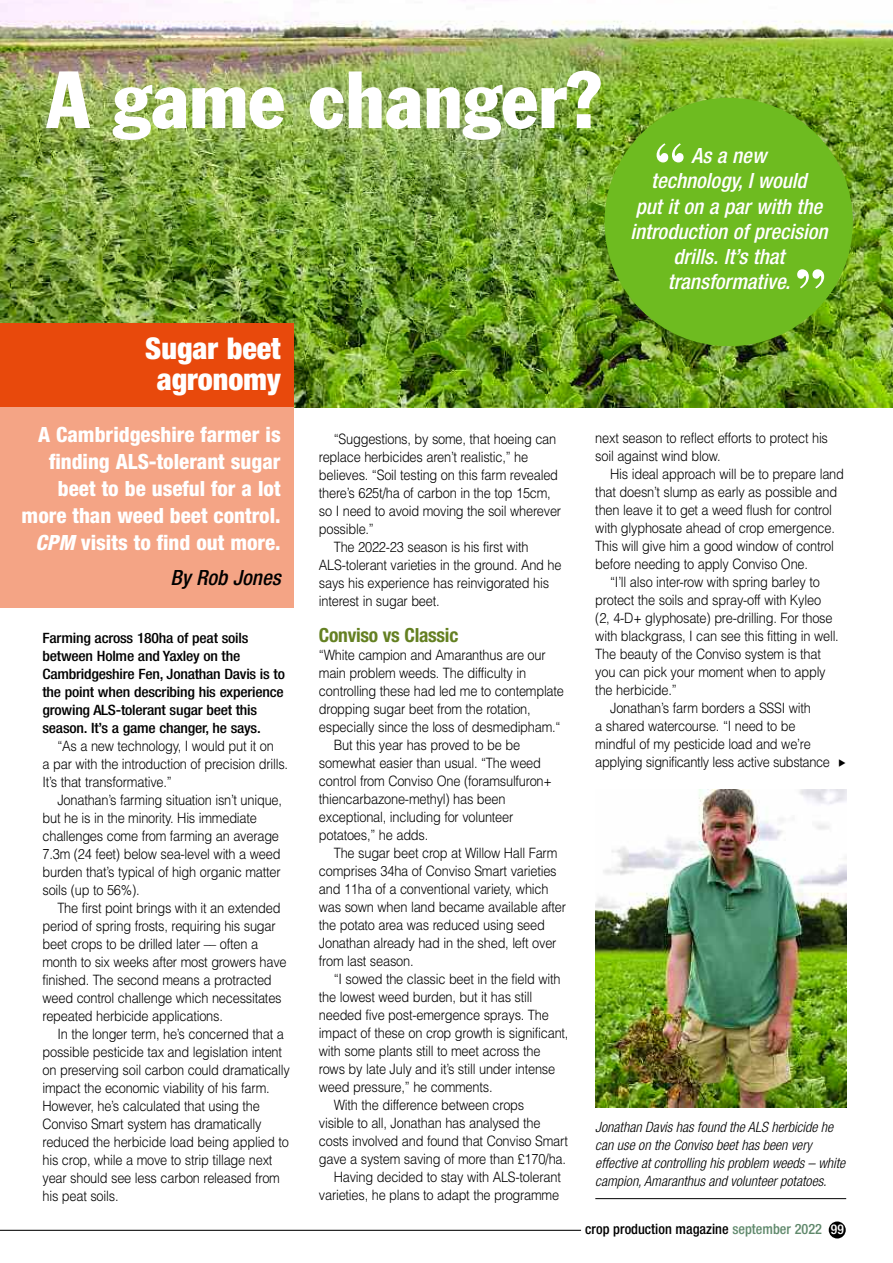
<style>
.page{position:relative;width:893px;height:1263px;background:#fff}
.page>*{position:absolute;margin:0;border:0;box-sizing:border-box;transform-origin:0 0}
.t1{font:condensed 79.5px "Franklin Gothic";color:#fff}
.t2{font:700 58.95px "Bodoni BT";color:#fff}
.t3{font:900 condensed 30px/31.5px "Helvetica Neue";color:#fff;text-align:center}
.t4{font:800 condensed 21px/27px "Helvetica Neue";color:#fff;text-align:right}
.t5{font:italic 500 condensed 21px/25.2px "Helvetica Neue";color:#fff;text-align:center}
.t6{font:italic 500 condensed 21px "Helvetica Neue";color:#000}
.t7{font:700 condensed 19.5px "Helvetica Neue";letter-spacing:-.015em;color:#648022}
.t8{font:300 14.25px/18px "Helvetica";letter-spacing:-.015em;color:#000;scale:.9 1}
.t9{font:500 condensed 14.25px/18px "Helvetica Neue";letter-spacing:-.015em;color:#000;scale:1.1 1}
.t10{font:italic 300 condensed 14.25px/18px "Helvetica Neue";color:#000}
.t11{font:500 condensed 14.25px "Helvetica Neue";letter-spacing:-.015em;color:#000}
.s1{font-style:italic}
.s2{color:#60896c}
.s3{font-size:13.5px;color:#fff}
</style>
<div class="page">
<img style="left:0;top:0;width:893px;height:408px">
<div style="left:0;top:324px;width:293px;height:86px;background:#e8490c"></div>
<div style="left:0;top:408px;width:293px;height:200px;background:#f4a485"></div>
<div style="left:604px;top:98px;width:249px;height:248px;background:#6ebb20;border-radius:50%"></div>
<img style="left:595px;top:790px;width:251px;height:317px">
<hr style="left:595px;top:1198px;width:251px;height:1px;background:#000">
<div style="left:829px;top:1221px;width:17px;height:17px;background:#000;border-radius:50%"></div>
<hr style="left:0;top:1230px;width:581px;height:1px;background:#000">
<h1 class="t1" style="left:47px;top:71px;width:556px">A game changer?</h1>
<h2 class="t2" style="left:653px;top:144px;width:35px">“</h2>
<h3 class="t5" style="left:630px;top:145px;width:199px">As a new<br>technology, I would<br>put it on a par with the introduction of precision drills. It’s that transformative.</h3>
<h2 class="t2" style="left:794px;top:270px;width:35px">”</h2>
<h3 class="t3" style="left:145px;top:335px;width:137px">Sugar beet agronomy</h3>
<h3 class="t4" style="left:22px;top:422px;width:261px">A Cambridgeshire farmer is finding ALS-tolerant sugar beet to be useful for a lot more than weed beet control.<br><span class="s1">CPM</span> visits to find out more.</h3>
<h3 class="t6" style="left:170px;top:570px;width:112px">By Rob Jones</h3>
<p class="t9" style="left:43px;top:630px;width:222px">Farming across 180ha of peat soils between Holme and Yaxley on the Cambridgeshire Fen, Jonathan Davis is to the point when describing his experience growing ALS-tolerant sugar beet this season. It’s a game changer, he says.</p>
<p class="t8" style="left:43px;top:737px;width:274px;text-indent:15px">“As a new technology, I would put it on<br>a par with the introduction of precision drills.<br>It’s that transformative.”</p>
<p class="t8" style="left:43px;top:791px;width:268px;text-indent:15px">Jonathan’s farming situation isn’t unique, but he is in the minority. His immediate challenges come from farming an average 7.3m (24 feet) below sea-level with a weed burden that’s typical of high organic matter soils (up to 56%).</p>
<p class="t8" style="left:43px;top:899px;width:273px;text-indent:15px">The first point brings with it an extended period of spring frosts, requiring his sugar beet crops to be drilled later –– often a month to six weeks after most growers have finished. The second means a protracted weed control challenge which necessitates repeated herbicide applications.</p>
<p class="t8" style="left:43px;top:1025px;width:276px;text-indent:15px">In the longer term, he’s concerned that a possible pesticide tax and legislation intent on preserving soil carbon could dramatically impact the economic viability of his farm.<br>However, he’s calculated that using the Conviso Smart system has dramatically reduced the herbicide load being applied to his crop, while a move to strip tillage next year should see less carbon released from his peat soils.</p>
<p class="t8" style="left:334px;top:430px;width:249px">“Suggestions, by some, that hoeing can</p>
<p class="t8" style="left:319px;top:448px;width:234px">replace herbicides aren’t realistic,” he</p>
<p class="t8" style="left:319px;top:466px;width:267px">believes. “Soil testing on this farm revealed</p>
<p class="t8" style="left:319px;top:484px;width:259px">there’s 625t/ha of carbon in the top 15cm,</p>
<p class="t8" style="left:319px;top:502px;width:271px">so I need to avoid moving the soil wherever</p>
<p class="t8" style="left:319px;top:520px;width:63px">possible.”</p>
<p class="t8" style="left:334px;top:538px;width:218px">The 2022-23 season is his first with</p>
<p class="t8" style="left:319px;top:556px;width:271px">ALS-tolerant varieties in the ground. And he</p>
<p class="t8" style="left:319px;top:574px;width:257px">says his experience has reinvigorated his</p>
<p class="t8" style="left:319px;top:592px;width:136px">interest in sugar beet.</p>
<h3 class="t7" style="left:319px;top:628px;width:141px">Conviso vs Classic</h3>
<p class="t8" style="left:319px;top:646px;width:253px">“White campion and Amaranthus are our</p>
<p class="t8" style="left:319px;top:664px;width:232px">main problem weeds. The difficulty in</p>
<p class="t8" style="left:319px;top:682px;width:274px">controlling these had led me to contemplate</p>
<p class="t8" style="left:319px;top:700px;width:237px">dropping sugar beet from the rotation,</p>
<p class="t8" style="left:319px;top:718px;width:270px">especially since the loss of desmedipham.“</p>
<p class="t8" style="left:334px;top:736px;width:209px">But this year has proved to be be</p>
<p class="t8" style="left:319px;top:754px;width:248px">somewhat easier than usual. “The weed</p>
<p class="t8" style="left:319px;top:772px;width:260px">control from Conviso One (foramsulfuron+</p>
<p class="t8" style="left:319px;top:790px;width:209px">thiencarbazone-methyl) has been</p>
<p class="t8" style="left:319px;top:808px;width:218px">exceptional, including for volunteer</p>
<p class="t8" style="left:319px;top:826px;width:123px">potatoes,” he adds.</p>
<p class="t8" style="left:334px;top:844px;width:250px">The sugar beet crop at Willow Hall Farm</p>
<p class="t8" style="left:319px;top:862px;width:266px">comprises 34ha of Conviso Smart varieties</p>
<p class="t8" style="left:319px;top:880px;width:257px">and 11ha of a conventional variety, which</p>
<p class="t8" style="left:319px;top:898px;width:276px">was sown when land became available after</p>
<p class="t8" style="left:319px;top:916px;width:253px">the potato area was reduced using seed</p>
<p class="t8" style="left:319px;top:934px;width:266px">Jonathan already had in the shed, left over</p>
<p class="t8" style="left:319px;top:952px;width:107px">from last season.</p>
<p class="t8" style="left:334px;top:970px;width:253px">“I sowed the classic beet in the field with</p>
<p class="t8" style="left:319px;top:988px;width:239px">the lowest weed burden, but it has still</p>
<p class="t8" style="left:319px;top:1006px;width:257px">needed five post-emergence sprays. The</p>
<p class="t8" style="left:319px;top:1024px;width:279px">impact of these on crop growth is significant,</p>
<p class="t8" style="left:319px;top:1042px;width:248px">with some plants still to meet across the</p>
<p class="t8" style="left:319px;top:1060px;width:264px">rows by late July and it’s still under intense</p>
<p class="t8" style="left:319px;top:1078px;width:194px">weed pressure,” he comments.</p>
<p class="t8" style="left:334px;top:1096px;width:213px">With the difference between crops</p>
<p class="t8" style="left:319px;top:1114px;width:248px">visible to all, Jonathan has analysed the</p>
<p class="t8" style="left:319px;top:1132px;width:278px">costs involved and found that Conviso Smart</p>
<p class="t8" style="left:319px;top:1150px;width:276px">gave a system saving of more than £170/ha.</p>
<p class="t8" style="left:334px;top:1168px;width:254px">Having decided to stay with ALS-tolerant</p>
<p class="t8" style="left:319px;top:1186px;width:269px">varieties, he plans to adapt the programme</p>
<p class="t8" style="left:595px;top:429px;width:260px">next season to reflect efforts to protect his soil against wind blow.</p>
<p class="t8" style="left:610px;top:465px;width:261px">His ideal approach will be to prepare land</p>
<p class="t8" style="left:595px;top:483px;width:270px">that doesn’t slump as early as possible and</p>
<p class="t8" style="left:595px;top:501px;width:264px">then leave it to get a weed flush for control</p>
<p class="t8" style="left:595px;top:519px;width:268px">with glyphosate ahead of crop emergence.</p>
<p class="t8" style="left:595px;top:537px;width:267px">This will give him a good window of control</p>
<p class="t8" style="left:595px;top:555px;width:238px">before needing to apply Conviso One.</p>
<p class="t8" style="left:610px;top:573px;width:234px">“I’ll also inter-row with spring barley to</p>
<p class="t8" style="left:595px;top:591px;width:252px">protect the soils and spray-off with Kyleo</p>
<p class="t8" style="left:595px;top:609px;width:265px">(2, 4-D+ glyphosate) pre-drilling. For those</p>
<p class="t8" style="left:595px;top:627px;width:272px">with blackgrass, I can see this fitting in well.</p>
<p class="t8" style="left:595px;top:645px;width:252px">The beauty of the Conviso system is that</p>
<p class="t8" style="left:595px;top:663px;width:257px">you can pick your moment when to apply</p>
<p class="t8" style="left:595px;top:681px;width:92px">the herbicide.”</p>
<p class="t8" style="left:610px;top:699px;width:225px">Jonathan’s farm borders a SSSI with</p>
<p class="t8" style="left:595px;top:717px;width:224px">a shared watercourse. “I need to be</p>
<p class="t8" style="left:595px;top:735px;width:241px">mindful of my pesticide load and we’re</p>
<p class="t8" style="left:595px;top:753px;width:262px">applying significantly less active substance</p>
<p class="t10" style="left:595px;top:1119px;width:252px">Jonathan Davis has found the ALS herbicide he can use on the Conviso beet has been very effective at controlling his problem weeds – white campion, Amaranthus and volunteer potatoes.</p>
<p class="t11" style="left:585px;top:1224px;width:260px">crop production magazine <span class="s2">september 2022</span> <span class="s3">99</span></p>
</div>
